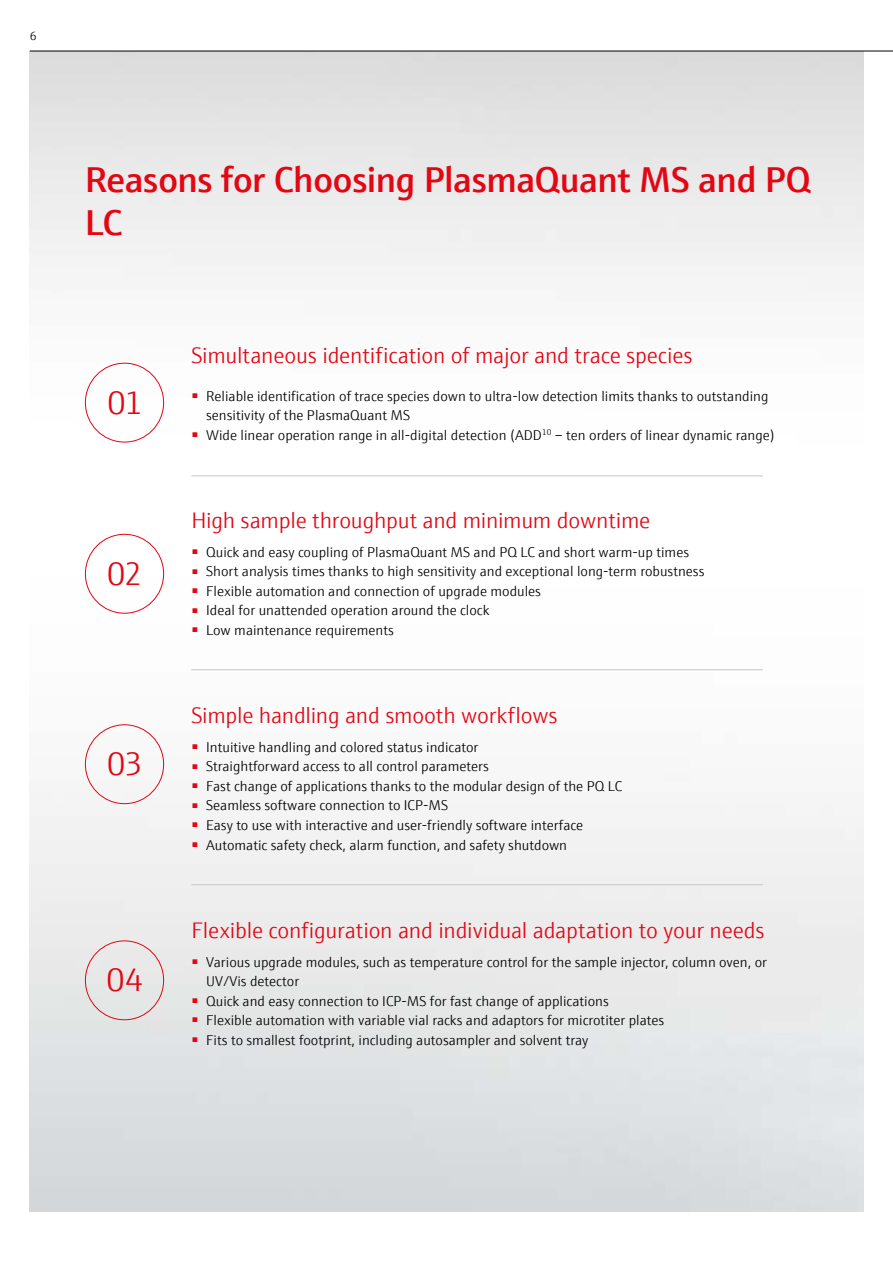
<style>
.page{position:relative;width:893px;height:1263px;background:#fff}
.page>*{position:absolute;margin:0;border:0;box-sizing:border-box;transform-origin:0 0}
.t1{font:600 36px/43.2px "E+H Sans";letter-spacing:-.01em;color:#e30613}
.t2{font:300 32.7px "E+H Sans";letter-spacing:-.045em;color:#e30613}
.t3{font:300 22.5px "E+H Sans";letter-spacing:-.01em;color:#e30613}
.t4{font:300 14.25px/19.5px "E+H Sans";color:#000}
.t5{font:300 12px "E+H Sans";color:#000}
</style>
<div class="page">
<img style="left:30px;top:52px;width:833px;height:1160px">
<div style="left:85px;top:363px;width:79px;height:79px;border:1px solid #e30613;border-radius:50%"></div>
<div style="left:85px;top:534px;width:79px;height:80px;border:1px solid #e30613;border-radius:50%"></div>
<div style="left:85px;top:724px;width:79px;height:80px;border:1px solid #e30613;border-radius:50%"></div>
<div style="left:85px;top:940px;width:79px;height:80px;border:1px solid #e30613;border-radius:50%"></div>
<hr style="left:191px;top:475px;width:572px;height:1px;background:#c6c6c6">
<hr style="left:191px;top:669px;width:572px;height:1px;background:#c6c6c6">
<hr style="left:191px;top:884px;width:572px;height:1px;background:#c6c6c6">
<hr style="left:30px;top:51px;width:863px;height:1px;background:#000">
<p class="t5" style="left:30px;top:27px;width:8px">6</p>
<h1 class="t1" style="left:85px;top:155px;width:727px">Reasons for Choosing PlasmaQuant MS and PQ<br>LC</h1>
<h2 class="t2" style="left:107px;top:378px;width:37px">01</h2>
<h2 class="t2" style="left:107px;top:549px;width:38px">02</h2>
<h2 class="t2" style="left:107px;top:740px;width:37px">03</h2>
<h2 class="t2" style="left:106px;top:956px;width:39px">04</h2>
<h3 class="t3" style="left:191px;top:339px;width:503px">Simultaneous identification of major and trace species</h3>
<p class="t4" style="left:206px;top:385px;width:564px;text-indent:-15px"><sup>■</sup> Reliable identification of trace species down to ultra-low detection limits thanks to outstanding sensitivity of the PlasmaQuant MS</p>
<p class="t4" style="left:191px;top:424px;width:585px"><sup>■</sup> Wide linear operation range in all-digital detection (ADD<sup>10</sup> – ten orders of linear dynamic range)</p>
<h3 class="t3" style="left:191px;top:504px;width:460px">High sample throughput and minimum downtime</h3>
<p class="t4" style="left:191px;top:541px;width:499px"><sup>■</sup> Quick and easy coupling of PlasmaQuant MS and PQ LC and short warm-up times</p>
<p class="t4" style="left:191px;top:561px;width:515px"><sup>■</sup> Short analysis times thanks to high sensitivity and exceptional long-term robustness</p>
<p class="t4" style="left:191px;top:580px;width:351px"><sup>■</sup> Flexible automation and connection of upgrade modules</p>
<p class="t4" style="left:191px;top:600px;width:299px"><sup>■</sup> Ideal for unattended operation around the clock</p>
<p class="t4" style="left:191px;top:619px;width:204px"><sup>■</sup> Low maintenance requirements</p>
<h3 class="t3" style="left:191px;top:699px;width:368px">Simple handling and smooth workflows</h3>
<p class="t4" style="left:191px;top:736px;width:289px"><sup>■</sup> Intuitive handling and colored status indicator</p>
<p class="t4" style="left:191px;top:756px;width:299px"><sup>■</sup> Straightforward access to all control parameters</p>
<p class="t4" style="left:191px;top:775px;width:432px"><sup>■</sup> Fast change of applications thanks to the modular design of the PQ LC</p>
<p class="t4" style="left:191px;top:795px;width:258px"><sup>■</sup> Seamless software connection to ICP-MS</p>
<p class="t4" style="left:191px;top:814px;width:393px"><sup>■</sup> Easy to use with interactive and user-friendly software interface</p>
<p class="t4" style="left:191px;top:834px;width:377px"><sup>■</sup> Automatic safety check, alarm function, and safety shutdown</p>
<h3 class="t3" style="left:191px;top:914px;width:575px">Flexible configuration and individual adaptation to your needs</h3>
<p class="t4" style="left:206px;top:951px;width:562px;text-indent:-15px"><sup>■</sup> Various upgrade modules, such as temperature control for the sample injector, column oven, or<br>UV/Vis detector</p>
<p class="t4" style="left:191px;top:990px;width:419px"><sup>■</sup> Quick and easy connection to ICP-MS for fast change of applications</p>
<p class="t4" style="left:191px;top:1009px;width:474px"><sup>■</sup> Flexible automation with variable vial racks and adaptors for microtiter plates</p>
<p class="t4" style="left:191px;top:1029px;width:398px"><sup>■</sup> Fits to smallest footprint, including autosampler and solvent tray</p>
</div>
